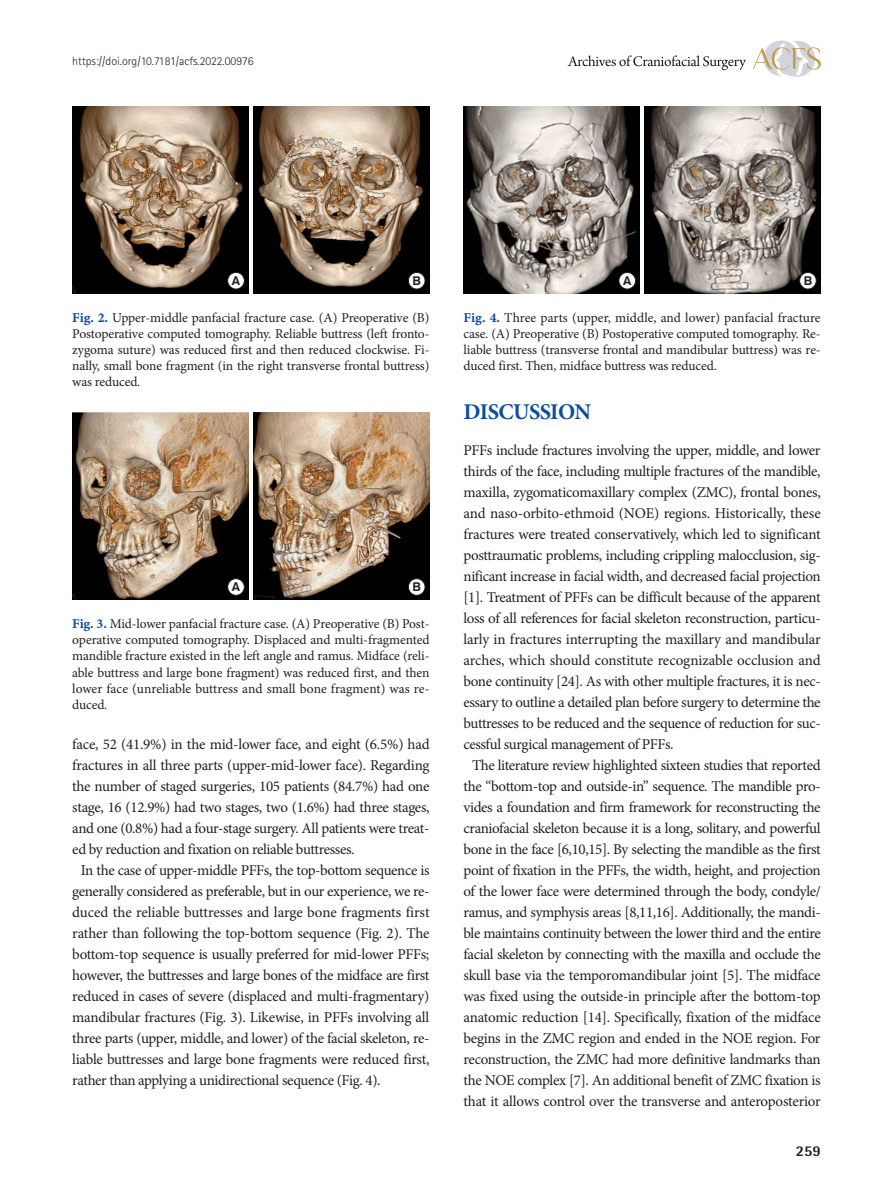
<style>
.page{position:relative;width:893px;height:1191px;background:#fff}
.page>*{position:absolute;margin:0;border:0;box-sizing:border-box;transform-origin:0 0}
.대제목{font:700 22.5px "Minion Pro";letter-spacing:-.025em;color:#0d4da1}
.본문{font:15px/21px "Minion Pro";letter-spacing:-.025em;color:#231f20;text-align:justify}
.본문_0{font:15px/21px "Minion Pro";letter-spacing:-.025em;color:#231f20;text-align:justify}
.t1{font:800 15px "Rotis Semi Sans Std";color:#231f20}
.표그림제목{font:13.5px/16.2px "Minion Pro";letter-spacing:-.01em;color:#231f20;text-align:justify}
.t2{font:700 12.15px "Swiss 721 BT";color:#231f20}
.t3{font:300 12px "Rotis Sans Serif Std";color:#231f20}
.s1{font-family:"Minion Pro Bold Capt";color:#0d4da1}
</style>
<div class="page">
<svg style="left:753px;top:40px;width:68px;height:37px"></svg>
<svg style="left:568px;top:55px;width:178px;height:15px"></svg>
<img style="left:72px;top:106px;width:177px;height:187px">
<img style="left:463px;top:106px;width:177px;height:187px">
<img style="left:72px;top:412px;width:177px;height:188px">
<img style="left:253px;top:106px;width:176px;height:187px">
<img style="left:644px;top:106px;width:177px;height:187px">
<img style="left:253px;top:412px;width:176px;height:188px">
<div style="left:228px;top:272px;width:16px;height:17px;background:#fff;border-radius:50%"></div>
<div style="left:227px;top:272px;width:17px;height:17px;border:1px solid #231f20;border-radius:50%"></div>
<div style="left:619px;top:272px;width:16px;height:17px;background:#fff;border-radius:50%"></div>
<div style="left:619px;top:272px;width:17px;height:17px;border:1px solid #231f20;border-radius:50%"></div>
<div style="left:228px;top:578px;width:16px;height:17px;background:#fff;border-radius:50%"></div>
<div style="left:227px;top:578px;width:17px;height:17px;border:1px solid #231f20;border-radius:50%"></div>
<div style="left:408px;top:272px;width:17px;height:17px;background:#fff;border-radius:50%"></div>
<div style="left:408px;top:272px;width:17px;height:17px;border:1px solid #231f20;border-radius:50%"></div>
<div style="left:800px;top:272px;width:16px;height:17px;background:#fff;border-radius:50%"></div>
<div style="left:799px;top:272px;width:17px;height:17px;border:1px solid #231f20;border-radius:50%"></div>
<div style="left:408px;top:578px;width:17px;height:17px;background:#fff;border-radius:50%"></div>
<div style="left:408px;top:578px;width:17px;height:17px;border:1px solid #231f20;border-radius:50%"></div>
<p class="t3" style="left:72px;top:54px;width:183px">https://doi.org/10.7181/acfs.2022.00976</p>
<p class="t2" style="left:232px;top:273px;width:10px">A</p>
<p class="t2" style="left:623px;top:273px;width:10px">A</p>
<p class="t2" style="left:412px;top:273px;width:10px">B</p>
<p class="t2" style="left:804px;top:273px;width:10px">B</p>
<p class="표그림제목" style="left:72px;top:309px;width:359px"><span class="s1">Fig. 2.</span> Upper-middle panfacial fracture case. (A) Preoperative (B)<br>Postoperative computed tomography. Reliable buttress (left fronto&shy;zygoma suture) was reduced first and then reduced clockwise. Fi&shy;nally, small bone fragment (in the right transverse frontal buttress) was reduced.</p>
<p class="표그림제목" style="left:463px;top:309px;width:359px"><span class="s1">Fig. 4.</span> Three parts (upper, middle, and lower) panfacial fracture case. (A) Preoperative (B) Postoperative computed tomography. Re&shy;liable buttress (transverse frontal and mandibular buttress) was re&shy;duced first. Then, midface buttress was reduced.</p>
<p class="t2" style="left:232px;top:579px;width:10px">A</p>
<p class="t2" style="left:412px;top:579px;width:10px">B</p>
<p class="표그림제목" style="left:72px;top:615px;width:359px"><span class="s1">Fig. 3.</span> Mid-lower panfacial fracture case. (A) Preoperative (B) Post&shy;operative computed tomography. Displaced and multi-fragmented mandible fracture existed in the left angle and ramus. Midface (reli&shy;able buttress and large bone fragment) was reduced first, and then lower face (unreliable buttress and small bone fragment) was re&shy;duced.</p>
<p class="본문_0" style="left:72px;top:733px;width:359px">face, 52 (41.9%) in the mid-lower face, and eight (6.5%) had fractures in all three parts (upper-mid-lower face). Regarding the number of staged surgeries, 105 patients (84.7%) had one stage, 16 (12.9%) had two stages, two (1.6%) had three stages, and one (0.8%) had a four-stage surgery. All patients were treat&shy;ed by reduction and fixation on reliable buttresses.</p>
<p class="본문" style="left:72px;top:859px;width:359px;text-indent:9px">In the case of upper-middle PFFs, the top-bottom sequence is generally considered as preferable, but in our experience, we re&shy;duced the reliable buttresses and large bone fragments first rather than following the top-bottom sequence (Fig. 2). The bottom-top sequence is usually preferred for mid-lower PFFs; however, the buttresses and large bones of the midface are first reduced in cases of severe (displaced and multi-fragmentary) mandibular fractures (Fig. 3). Likewise, in PFFs involving all three parts (upper, middle, and lower) of the facial skeleton, re&shy;liable buttresses and large bone fragments were reduced first, rather than applying a unidirectional sequence (Fig. 4).</p>
<p class="대제목" style="left:463px;top:396px;width:129px">DISCUSSION</p>
<p class="본문_0" style="left:463px;top:439px;width:359px">PFFs include fractures involving the upper, middle, and lower thirds of the face, including multiple fractures of the mandible, maxilla, zygomaticomaxillary complex (ZMC), frontal bones, and naso-orbito-ethmoid (NOE) regions. Historically, these fractures were treated conservatively, which led to significant posttraumatic problems, including crippling malocclusion, sig&shy;nificant increase in facial width, and decreased facial projection [1]. Treatment of PFFs can be difficult because of the apparent loss of all references for facial skeleton reconstruction, particu&shy;larly in fractures interrupting the maxillary and mandibular arches, which should constitute recognizable occlusion and bone continuity [24]. As with other multiple fractures, it is nec&shy;essary to outline a detailed plan before surgery to determine the buttresses to be reduced and the sequence of reduction for suc&shy;cessful surgical management of PFFs.</p>
<p class="본문" style="left:463px;top:754px;width:359px;text-align:center">The literature review highlighted sixteen studies that reported the “bottom-top and outside-in” sequence. The mandible pro&shy;vides a foundation and firm framework for reconstructing the craniofacial skeleton because it is a long, solitary, and powerful bone in the face [6,10,15]. By selecting the mandible as the first point of fixation in the PFFs, the width, height, and projection of the lower face were determined through the body, condyle/ ramus, and symphysis areas [8,11,16]. Additionally, the mandi&shy;ble maintains continuity between the lower third and the entire facial skeleton by connecting with the maxilla and occlude the skull base via the temporomandibular joint [5]. The midface was fixed using the outside-in principle after the bottom-top anatomic reduction [14]. Specifically, fixation of the midface begins in the ZMC region and ended in the NOE region. For reconstruction, the ZMC had more definitive landmarks than the NOE complex [7]. An additional benefit of ZMC fixation is that it allows control over the transverse and anteroposterior</p>
<p class="t1" style="left:796px;top:1141px;width:27px">259</p>
</div>
